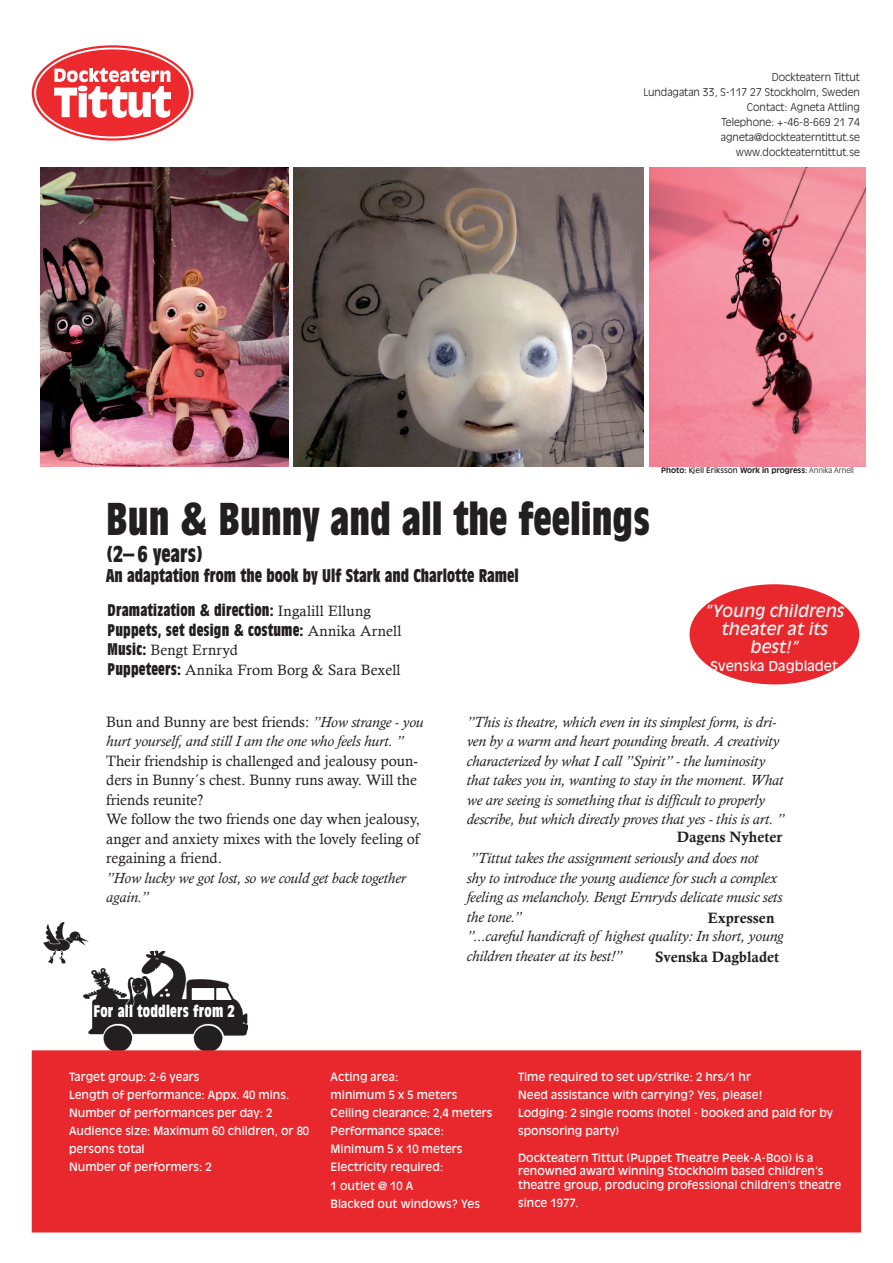
<style>
.page{position:relative;width:893px;height:1263px;background:#fff}
.page>*{position:absolute;margin:0;border:0;box-sizing:border-box;transform-origin:0 0}
.t1{font:700 condensed 45px "Antique Olive";color:#231f20}
.t2{font:700 condensed 22.5px "Antique Olive";color:#231f20}
.t3{font:700 condensed 18px "Antique Olive Std";color:#231f20}
.t4{font:700 condensed 16.5px/19.8px "Antique Olive";letter-spacing:.01em;color:#231f20}
.t5{font:italic 16.5px/18px "Antique Olive";color:#f4f5f5;text-align:center}
.t6{font:700 condensed 16.5px "Antique Olive";letter-spacing:.01em;color:#fff}
.t7{font:italic 15px/19.5px "Calisto";color:#231f20}
.t8{font:15px/19.5px "Calisto";color:#231f20}
.t9{font:15px "Calis MT Bol";color:#231f20}
.t10{font:13.5px "Antique Olive";color:#f4f5f5}
.t11{font:11.25px/18px "Antique Olive";color:#fff}
.t12{font:11.25px/13.5px "Antique Olive Std";color:#fff}
.t13{font:300 10.5px/15px "Antique Olive Std";color:#231f20;text-align:right}
.t14{font:700 7.5px "Antique Olive";color:#231f20}
.s1{font-family:"Calisto";font-weight:400;font-stretch:normal;font-size:15px}
.s2{font-family:"Antique Olive";font-weight:700;font-stretch:condensed;font-size:16.5px}
.s3{font-weight:400}
.s4{font-weight:300}
.s5{font-style:normal}
</style>
<div class="page">
<img style="left:44px;top:923px;width:203px;height:127px">
<div style="left:32px;top:1050px;width:829px;height:182px;background:#e9282d;border:2px solid #e9282d"></div>
<svg style="left:32px;top:45px;width:161px;height:96px"></svg>
<svg style="left:34px;top:48px;width:157px;height:90px"></svg>
<div style="left:36px;top:49px;width:153px;height:87px;background:#ec2a2d;border-radius:50%"></div>
<svg style="left:54px;top:68px;width:117px;height:50px"></svg>
<div style="left:689px;top:584px;width:170px;height:100px;background:#e9282d;border-radius:50%"></div>
<img style="left:649px;top:167px;width:216px;height:299px">
<img style="left:40px;top:168px;width:248px;height:298px">
<img style="left:293px;top:167px;width:350px;height:299px">
<p class="t13" style="left:643px;top:70px;width:218px">Dockteatern Tittut<br>Lundagatan 33, S-117 27 Stockholm, Sweden<br>Contact: Agneta Attling<br>Telephone: +-46-8-669 21 74 agneta@dockteaterntittut.se www.dockteaterntittut.se</p>
<h1 class="t1" style="left:106px;top:495px;width:545px">Bun &amp; Bunny and all the feelings</h1>
<h2 class="t2" style="left:106px;top:542px;width:98px">(2– 6 years)</h2>
<p class="t3" style="left:106px;top:566px;width:414px">An adaptation from the book by Ulf Stark and Charlotte Ramel</p>
<p class="t4" style="left:108px;top:600px;width:295px">Dramatization &amp; direction: <span class="s1">Ingalill Ellung<br></span>Puppets, set design &amp; costume: <span class="s1">Annika Arnell</span></p>
<p class="t8" style="left:108px;top:640px;width:294px"><span class="s2">Music:</span> Bengt Ernryd<br><span class="s2">Puppeteers:</span> Annika From Borg &amp; Sara Bexell</p>
<p class="t14" style="left:661px;top:465px;width:194px">Photo: <span class="s3">Kjell Eriksson</span> Work in progress: <span class="s4">Annika Arnell</span></p>
<p class="t5" style="left:705px;top:601px;width:140px">”Young childrens theater at its best!”</p>
<p class="t10" style="left:711px;top:658px;width:129px">Svenska Dagbladet</p>
<p class="t7" style="left:106px;top:712px;width:319px"><span class="s5">Bun and Bunny are best friends:</span> ”How strange - you hurt yourself, and still I am the one who feels hurt. ”</p>
<p class="t8" style="left:106px;top:751px;width:315px">Their friendship is challenged and jealousy poun&shy;ders in Bunny´s chest. Bunny runs away. Will the friends reunite?<br>We follow the two friends one day when jealousy, anger and anxiety mixes with the lovely feeling of regaining a friend.</p>
<p class="t7" style="left:106px;top:868px;width:301px">”How lucky we got lost, so we could get back together again.”</p>
<p class="t6" style="left:94px;top:1001px;width:143px">For all toddlers from 2</p>
<p class="t7" style="left:467px;top:712px;width:319px">”This is theatre, which even in its simplest form, is dri&shy;ven by a warm and heart pounding breath. A creativity characterized by what I call ”Spirit” - the luminosity that takes you in, wanting to stay in the moment. What we are seeing is something that is difficult to properly describe, but which directly proves that yes - this is art. ”</p>
<p class="t7" style="left:467px;top:849px;width:319px">”Tittut takes the assignment seriously and does not<br>shy to introduce the young audience for such a complex feeling as melancholy. Bengt Ernryds delicate music sets the tone.”<br>”...careful handicraft of highest quality: In short, young children theater at its best!”</p>
<p class="t9" style="left:677px;top:828px;width:107px">Dagens Nyheter</p>
<p class="t9" style="left:708px;top:909px;width:68px">Expressen</p>
<p class="t9" style="left:655px;top:948px;width:126px">Svenska Dagbladet</p>
<p class="t11" style="left:69px;top:1068px;width:242px">Target group: 2-6 years<br>Length of performance: Appx. 40 mins.<br>Number of performances per day: 2<br>Audience size: Maximum 60 children, or 80 persons total<br>Number of performers: 2</p>
<p class="t11" style="left:331px;top:1068px;width:163px">Acting area:<br>minimum 5 x 5 meters<br>Ceiling clearance: 2,4 meters<br>Performance space:<br>Minimum 5 x 10 meters<br>Electricity required:<br>1 outlet @ 10 A<br>Blacked out windows? Yes</p>
<p class="t11" style="left:518px;top:1068px;width:317px">Time required to set up/strike: 2 hrs/1 hr<br>Need assistance with carrying? Yes, please!<br>Lodging: 2 single rooms (hotel - booked and paid for by sponsoring party)</p>
<p class="t12" style="left:518px;top:1151px;width:325px">Dockteatern Tittut (Puppet Theatre Peek-A-Boo) is a renowned award winning Stockholm based children’s theatre group, producing professional children’s theatre</p>
<p class="t12" style="left:518px;top:1196px;width:62px">since 1977.</p>
</div>
